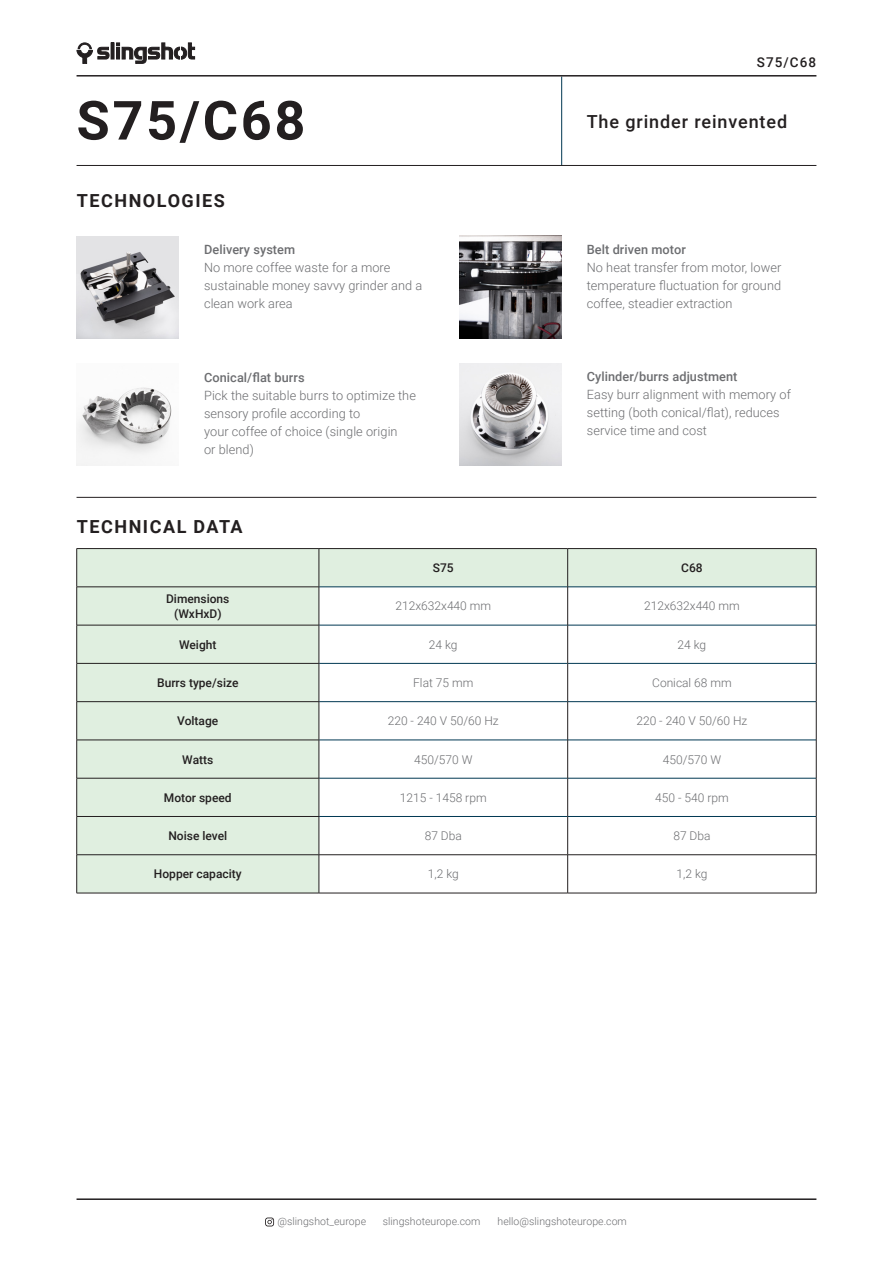
<style>
.page{position:relative;width:893px;height:1263px;background:#fff}
.page>*{position:absolute;margin:0;border:0;box-sizing:border-box;transform-origin:0 0}
.t1{font:700 54px "Roboto";letter-spacing:.05em;color:#231f20}
.t2{font:700 18px "Roboto";letter-spacing:.085em;color:#231f20}
.t3{font:500 18px "Roboto";letter-spacing:.05em;color:#231f20}
.t4{font:500 13.5px "Roboto";letter-spacing:.085em;color:#231f20}
.t5{font:300 12.75px/18px "Roboto";letter-spacing:.005em;color:#6c6d70}
.t6{font:500 12.75px "Roboto";letter-spacing:.005em;color:#6c6d70}
.t7{font:300 12px "Roboto";color:#6c6d70}
.t8{font:500 12px "Roboto";color:#231f20}
.Note{font:300 10.5px "Roboto";letter-spacing:.005em;color:#6c6d70}
</style>
<div class="page">
<img style="left:77px;top:236px;width:102px;height:102px">
<img style="left:459px;top:236px;width:102px;height:102px">
<img style="left:459px;top:363px;width:102px;height:103px">
<img style="left:77px;top:387px;width:95px;height:79px">
<hr style="left:561px;top:77px;width:1px;height:88px;background:#013852">
<hr style="left:77px;top:165px;width:739px;height:1px;background:#231f20">
<hr style="left:77px;top:497px;width:739px;height:1px;background:#231f20">
<hr style="left:77px;top:75px;width:739px;height:2px;background:#231f20">
<div style="left:111px;top:43px;width:3px;height:16px;border:1px solid #231f20"></div>
<svg style="left:116px;top:42px;width:79px;height:22px"></svg>
<svg style="left:76px;top:42px;width:34px;height:22px"></svg>
<svg style="left:265px;top:1217px;width:9px;height:9px"></svg>
<svg style="left:77px;top:549px;width:739px;height:344px"></svg>
<hr style="left:319px;top:587px;width:248px;height:1px;background:#013852">
<hr style="left:568px;top:587px;width:248px;height:1px;background:#013852">
<hr style="left:319px;top:625px;width:248px;height:1px;background:#013852">
<hr style="left:568px;top:625px;width:248px;height:1px;background:#013852">
<hr style="left:319px;top:663px;width:248px;height:1px;background:#013852">
<hr style="left:568px;top:663px;width:248px;height:1px;background:#013852">
<hr style="left:319px;top:701px;width:248px;height:1px;background:#013852">
<hr style="left:568px;top:701px;width:248px;height:1px;background:#013852">
<hr style="left:319px;top:740px;width:248px;height:1px;background:#013852">
<hr style="left:568px;top:740px;width:248px;height:1px;background:#013852">
<hr style="left:319px;top:778px;width:248px;height:1px;background:#013852">
<hr style="left:568px;top:778px;width:248px;height:1px;background:#013852">
<hr style="left:319px;top:816px;width:248px;height:1px;background:#013852">
<hr style="left:568px;top:816px;width:248px;height:1px;background:#013852">
<hr style="left:77px;top:548px;width:242px;height:1px;background:#231f20">
<hr style="left:76px;top:549px;width:1px;height:38px;background:#231f20">
<hr style="left:77px;top:587px;width:242px;height:1px;background:#231f20">
<hr style="left:76px;top:587px;width:1px;height:38px;background:#231f20">
<hr style="left:77px;top:625px;width:242px;height:1px;background:#231f20">
<hr style="left:76px;top:625px;width:1px;height:38px;background:#231f20">
<hr style="left:77px;top:663px;width:242px;height:1px;background:#231f20">
<hr style="left:76px;top:663px;width:1px;height:38px;background:#231f20">
<hr style="left:77px;top:701px;width:242px;height:1px;background:#231f20">
<hr style="left:76px;top:702px;width:1px;height:38px;background:#231f20">
<hr style="left:77px;top:740px;width:242px;height:1px;background:#231f20">
<hr style="left:76px;top:740px;width:1px;height:38px;background:#231f20">
<hr style="left:77px;top:778px;width:242px;height:1px;background:#231f20">
<hr style="left:76px;top:778px;width:1px;height:38px;background:#231f20">
<hr style="left:77px;top:816px;width:242px;height:1px;background:#231f20">
<hr style="left:76px;top:817px;width:1px;height:37px;background:#231f20">
<hr style="left:77px;top:854px;width:242px;height:1px;background:#231f20">
<hr style="left:76px;top:855px;width:1px;height:38px;background:#231f20">
<hr style="left:77px;top:893px;width:242px;height:1px;background:#231f20">
<hr style="left:319px;top:548px;width:249px;height:1px;background:#231f20">
<hr style="left:319px;top:549px;width:1px;height:38px;background:#231f20">
<hr style="left:568px;top:548px;width:248px;height:1px;background:#231f20">
<hr style="left:567px;top:549px;width:1px;height:38px;background:#231f20">
<hr style="left:816px;top:549px;width:1px;height:38px;background:#231f20">
<hr style="left:319px;top:587px;width:1px;height:38px;background:#231f20">
<hr style="left:567px;top:587px;width:1px;height:38px;background:#231f20">
<hr style="left:816px;top:587px;width:1px;height:38px;background:#231f20">
<hr style="left:319px;top:625px;width:1px;height:38px;background:#231f20">
<hr style="left:567px;top:625px;width:1px;height:38px;background:#231f20">
<hr style="left:816px;top:625px;width:1px;height:38px;background:#231f20">
<hr style="left:319px;top:663px;width:1px;height:38px;background:#231f20">
<hr style="left:567px;top:663px;width:1px;height:39px;background:#231f20">
<hr style="left:816px;top:663px;width:1px;height:39px;background:#231f20">
<hr style="left:319px;top:702px;width:1px;height:38px;background:#231f20">
<hr style="left:567px;top:702px;width:1px;height:38px;background:#231f20">
<hr style="left:816px;top:702px;width:1px;height:38px;background:#231f20">
<hr style="left:319px;top:740px;width:1px;height:38px;background:#231f20">
<hr style="left:567px;top:740px;width:1px;height:38px;background:#231f20">
<hr style="left:816px;top:740px;width:1px;height:38px;background:#231f20">
<hr style="left:319px;top:778px;width:1px;height:38px;background:#231f20">
<hr style="left:567px;top:778px;width:1px;height:38px;background:#231f20">
<hr style="left:816px;top:778px;width:1px;height:38px;background:#231f20">
<hr style="left:319px;top:817px;width:1px;height:37px;background:#231f20">
<hr style="left:567px;top:816px;width:1px;height:38px;background:#231f20">
<hr style="left:816px;top:816px;width:1px;height:38px;background:#231f20">
<hr style="left:319px;top:854px;width:249px;height:1px;background:#231f20">
<hr style="left:319px;top:855px;width:1px;height:38px;background:#231f20">
<hr style="left:568px;top:854px;width:248px;height:1px;background:#231f20">
<hr style="left:567px;top:855px;width:1px;height:38px;background:#231f20">
<hr style="left:816px;top:855px;width:1px;height:38px;background:#231f20">
<hr style="left:319px;top:893px;width:249px;height:1px;background:#231f20">
<hr style="left:568px;top:893px;width:248px;height:1px;background:#231f20">
<hr style="left:77px;top:1198px;width:739px;height:2px;background:#231f20">
<p class="t1" style="left:77px;top:83px;width:230px">S75/C68</p>
<p class="t2" style="left:77px;top:188px;width:150px">TECHNOLOGIES</p>
<p class="t6" style="left:204px;top:240px;width:93px">Delivery system</p>
<p class="t5" style="left:204px;top:258px;width:220px">No more coffee waste for a more sustainable money savvy grinder and a clean work area</p>
<p class="t6" style="left:204px;top:368px;width:102px">Conical/flat burrs</p>
<p class="t5" style="left:204px;top:386px;width:213px">Pick the suitable burrs to optimize the sensory profile according to<br>your coffee of choice (single origin<br>or blend)</p>
<p class="t4" style="left:757px;top:53px;width:61px">S75/C68</p>
<p class="t3" style="left:587px;top:109px;width:202px">The grinder reinvented</p>
<p class="t6" style="left:587px;top:240px;width:100px">Belt driven motor</p>
<p class="t5" style="left:587px;top:258px;width:196px;text-align:justify">No heat transfer from motor, lower temperature fluctuation for ground coffee, steadier extraction</p>
<p class="t6" style="left:587px;top:368px;width:152px">Cylinder/burrs adjustment</p>
<p class="t5" style="left:587px;top:385px;width:206px">Easy burr alignment with memory of setting (both conical/flat), reduces service time and cost</p>
<p class="t2" style="left:77px;top:514px;width:167px">TECHNICAL DATA</p>
<p class="t8" style="left:433px;top:559px;width:22px">S75</p>
<p class="t8" style="left:681px;top:559px;width:23px">C68</p>
<p class="t8" style="left:166px;top:590px;width:65px">Dimensions</p>
<p class="t8" style="left:174px;top:605px;width:49px">(WxHxD)</p>
<p class="t7" style="left:395px;top:598px;width:97px">212x632x440 mm</p>
<p class="t7" style="left:644px;top:598px;width:97px">212x632x440 mm</p>
<p class="t8" style="left:179px;top:636px;width:39px">Weight</p>
<p class="t7" style="left:429px;top:636px;width:30px">24 kg</p>
<p class="t7" style="left:678px;top:636px;width:30px">24 kg</p>
<p class="t8" style="left:157px;top:674px;width:83px">Burrs type/size</p>
<p class="t7" style="left:413px;top:674px;width:62px">Flat 75 mm</p>
<p class="t7" style="left:652px;top:674px;width:81px">Conical 68 mm</p>
<p class="t8" style="left:177px;top:713px;width:43px">Voltage</p>
<p class="t7" style="left:388px;top:713px;width:112px">220 - 240 V 50/60 Hz</p>
<p class="t7" style="left:636px;top:713px;width:112px">220 - 240 V 50/60 Hz</p>
<p class="t8" style="left:182px;top:751px;width:33px">Watts</p>
<p class="t7" style="left:414px;top:751px;width:60px">450/570 W</p>
<p class="t7" style="left:663px;top:751px;width:60px">450/570 W</p>
<p class="t8" style="left:164px;top:789px;width:69px">Motor speed</p>
<p class="t7" style="left:400px;top:789px;width:88px">1215 - 1458 rpm</p>
<p class="t7" style="left:655px;top:789px;width:75px">450 - 540 rpm</p>
<p class="t8" style="left:168px;top:827px;width:60px">Noise level</p>
<p class="t7" style="left:425px;top:827px;width:39px">87 Dba</p>
<p class="t7" style="left:673px;top:827px;width:39px">87 Dba</p>
<p class="t8" style="left:154px;top:866px;width:89px">Hopper capacity</p>
<p class="t7" style="left:428px;top:866px;width:32px">1,2 kg</p>
<p class="t7" style="left:676px;top:866px;width:32px">1,2 kg</p>
<p class="Note" style="left:277px;top:1213px;width:90px">@slingshot_europe</p>
<p class="Note" style="left:383px;top:1213px;width:99px">slingshoteurope.com</p>
<p class="Note" style="left:497px;top:1213px;width:131px">hello@slingshoteurope.com</p>
</div>
